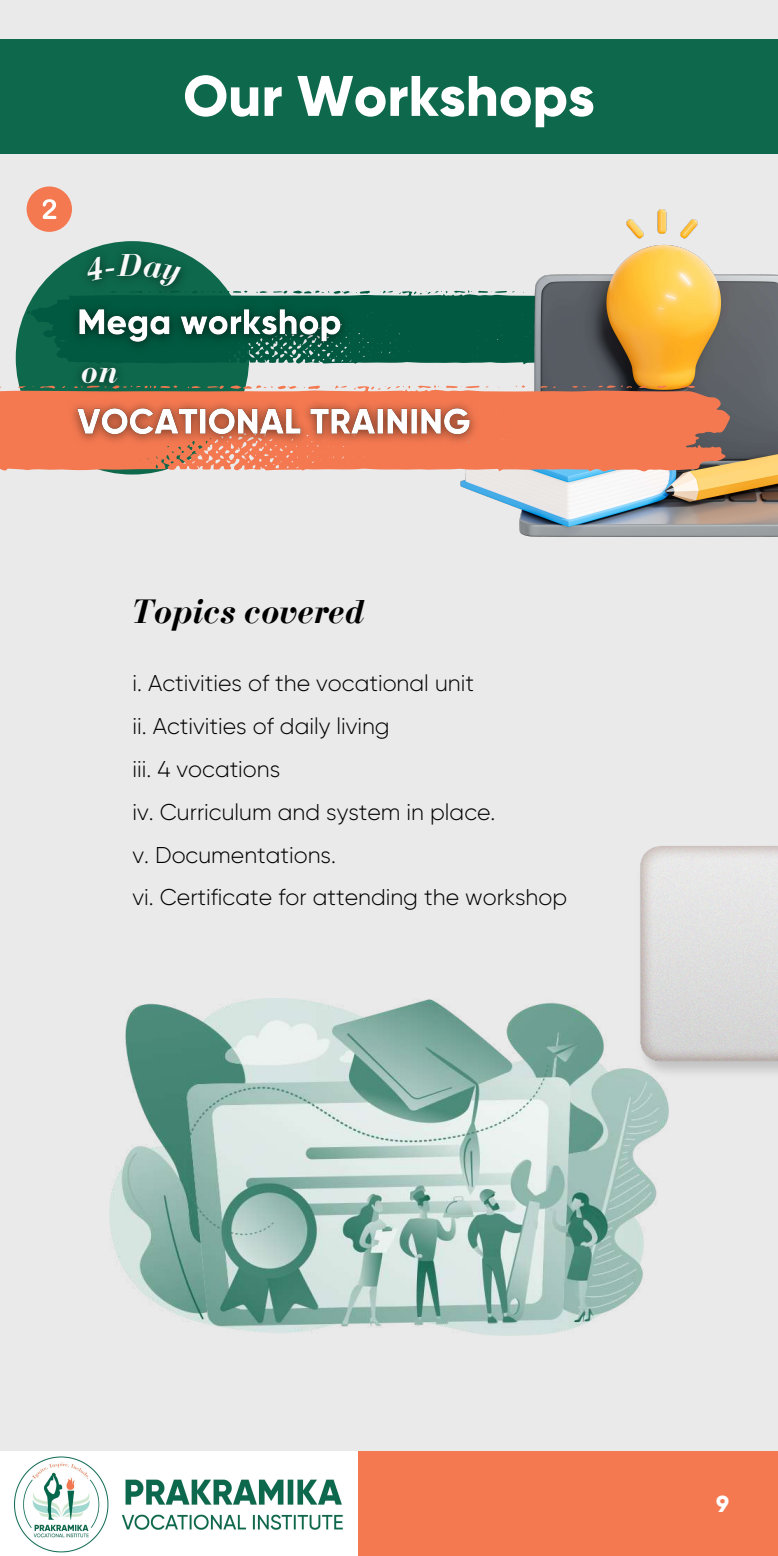
<style>
.page{position:relative;width:778px;height:1556px;background:#fff}
.page>*{position:absolute;margin:0;border:0;box-sizing:border-box;transform-origin:0 0}
.t1{font:800 57px "Gilroy";color:#fff}
.t2{font:italic 700 35.04px "Bodoni";color:#000}
.t3{font:800 23.1px "Gilroy";color:#fff}
.t4{font:300 22.83px/42.8px "Gilroy";color:#000}
</style>
<div class="page">
<div style="left:0;top:0;width:778px;height:1555px;background:#eaeaea"></div>
<div style="left:0;top:39px;width:778px;height:115px;background:#0e684b"></div>
<div style="left:0;top:1451px;width:778px;height:104px;background:#f47951"></div>
<img style="left:0;top:1451px;width:358px;height:104px">
<div style="left:16px;top:241px;width:233px;height:233px;background:#0e684b;border-radius:50%"></div>
<svg style="left:27px;top:290px;width:432px;height:68px"></svg>
<img style="left:459px;top:209px;width:319px;height:328px">
<svg style="left:0;top:384px;width:730px;height:89px;background:#e4805d"></svg>
<img style="left:110px;top:998px;width:558px;height:337px">
<div style="left:27px;top:186px;width:45px;height:46px;background:#f47951;border-radius:50%"></div>
<svg style="left:43px;top:199px;width:13px;height:20px"></svg>
<img style="left:63px;top:296px;width:421px;height:155px">
<img style="left:68px;top:241px;width:130px;height:66px">
<img style="left:67px;top:352px;width:66px;height:47px">
<img style="left:635px;top:846px;width:143px;height:233px">
<svg style="left:85px;top:254px;width:96px;height:35px"></svg>
<svg style="left:82px;top:367px;width:36px;height:16px"></svg>
<h1 class="t1" style="left:183px;top:61px;width:413px">Our Workshops</h1>
<h2 class="t2" style="left:132px;top:590px;width:235px">Topics covered</h2>
<p class="t4" style="left:132px;top:662px;width:436px">i. Activities of the vocational unit<br>ii. Activities of daily living<br>iii. 4 vocations<br>iv. Curriculum and system in place.<br>v. Documentations.<br>vi. Certificate for attending the workshop</p>
<p class="t3" style="left:716px;top:1489px;width:14px">9</p>
</div>
